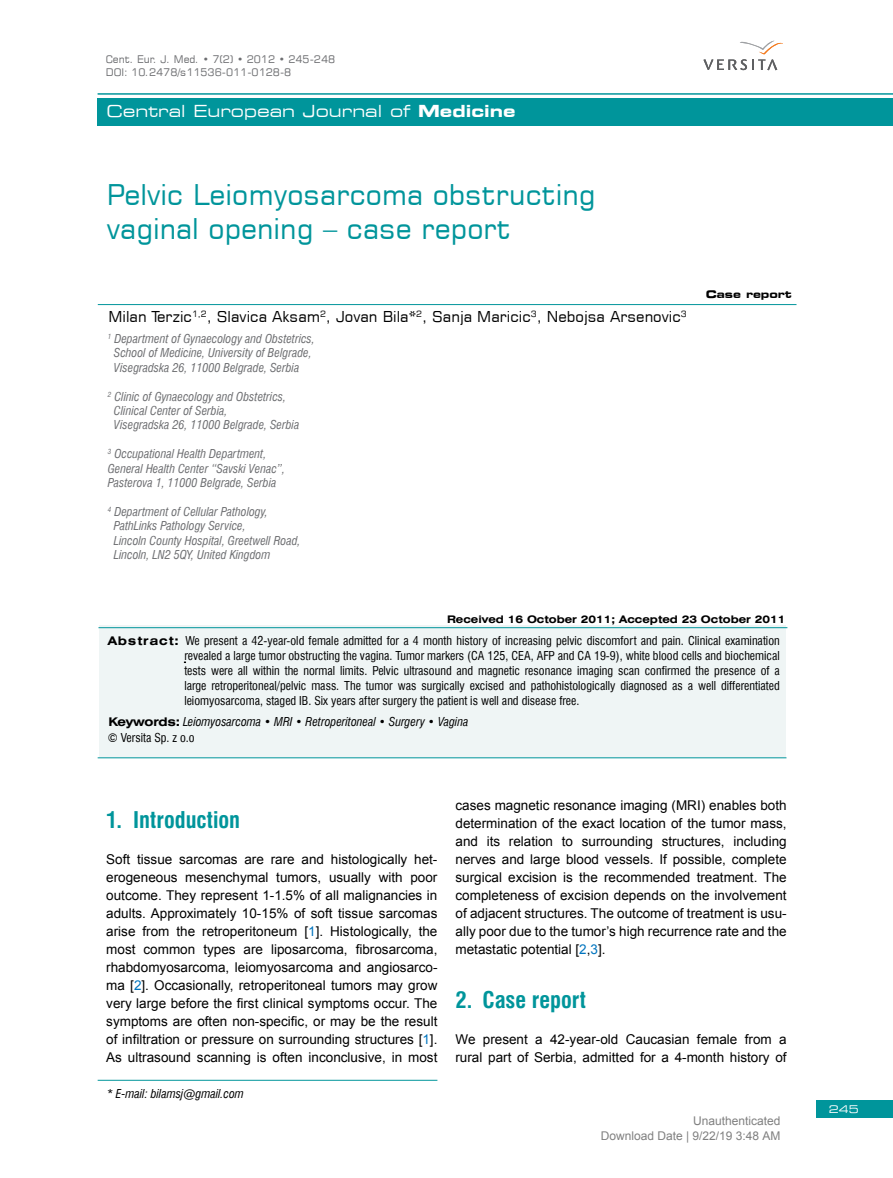
<style>
.page{position:relative;width:893px;height:1178px;background:#fff}
.page>*{position:absolute;margin:0;border:0;box-sizing:border-box;transform-origin:0 0}
.t1{font:28.5px/34.2px "Square 721 EU";color:#00959b}
.t2{font:700 22.5px "Swis 721 Cn EU";color:#00959b}
.t3{font:16.5px "Square 721 Ex EU";color:#fff}
.t4{font:15px "Square 721 EU";color:#000}
.t5{font:13.5px/18px "Arial";color:#000;text-align:justify}
.t6{font:12px/15px "Swis 721 Cn EU";color:#000;text-align:justify}
.t7{font:italic 12px/14.4px "Swis 721 Cn EU";color:#6d6e71}
.t8{font:italic 12px "Swis 721 Cn EU";color:#000}
.t9{font:12px/15px "Arial";color:#808080;text-align:right}
.t10{font:10.5px/12.6px "Square 721 EU";color:#6d6e71}
.t11{font:700 10.5px "Swis 721 Ex EU";color:#000}
.t12{font:700 10.5px "Square 721 Ex EU";color:#000}
.t13{font:10.5px "Square 721 Ex EU";color:#fff}
.s1{font-weight:700}
.s2{font-family:"Swis 721 Ex EU";font-weight:700}
.s3{font-family:"Swis 721 Ex EU";font-weight:700;font-style:normal}
.s4{color:#0074be}
</style>
<div class="page">
<div style="left:98px;top:98px;width:795px;height:28px;background:#00959b"></div>
<div style="left:816px;top:1100px;width:77px;height:17px;background:#00959b"></div>
<hr style="left:98px;top:1080px;width:339px;height:1px;background:#00959b">
<div style="left:99px;top:626px;width:686px;height:132px;background:#eff5f5"></div>
<hr style="left:98px;top:627px;width:689px;height:1px;background:#00959b">
<hr style="left:98px;top:757px;width:688px;height:1px;background:#00959b">
<hr style="left:98px;top:304px;width:698px;height:1px;background:#00959b">
<hr style="left:98px;top:94px;width:795px;height:1px;background:#00959b">
<svg style="left:703px;top:41px;width:80px;height:29px"></svg>
<p class="t10" style="left:106px;top:53px;width:231px">Cent. Eur. J. Med. • 7(2) • 2012 • 245-248<br>DOI: 10.2478/s11536-011-0128-8</p>
<p class="t3" style="left:107px;top:102px;width:411px">Central European Journal of <span class="s1">Medicine</span></p>
<h1 class="t1" style="left:107px;top:177px;width:490px">Pelvic Leiomyosarcoma obstructing vaginal opening – case report</h1>
<p class="t4" style="left:108px;top:307px;width:580px">Milan Terzic<sup>1,2</sup>, Slavica Aksam<sup>2</sup>, Jovan Bila*<sup>2</sup>, Sanja Maricic<sup>3</sup>, Nebojsa Arsenovic<sup>3</sup></p>
<p class="t7" style="left:114px;top:332px;width:202px;text-indent:-6px"><sup>1</sup> Department of Gynaecology and Obstetrics,<br>School of Medicine, University of Belgrade,<br>Visegradska 26, 11000 Belgrade, Serbia</p>
<p class="t7" style="left:114px;top:389px;width:187px;text-indent:-6px"><sup>2</sup> Clinic of Gynaecology and Obstetrics,<br>Clinical Center of Serbia,<br>Visegradska 26, 11000 Belgrade, Serbia</p>
<p class="t7" style="left:108px;top:447px;width:179px"><sup>3</sup> Occupational Health Department,<br>General Health Center “Savski Venac”,<br>Pasterova 1, 11000 Belgrade, Serbia</p>
<p class="t7" style="left:114px;top:505px;width:188px;text-indent:-6px"><sup>4</sup> Department of Cellular Pathology, PathLinks Pathology Service,<br>Lincoln County Hospital, Greetwell Road, Lincoln, LN2 5QY, United Kingdom</p>
<p class="t12" style="left:706px;top:288px;width:87px">Case report</p>
<p class="t11" style="left:447px;top:613px;width:340px">Received 16 October 2011; Accepted 23 October 2011</p>
<p class="t6" style="left:184px;top:633px;width:597px;text-indent:-77px"><span class="s2">Abstract:</span> We present a 42-year-old female admitted for a 4 month history of increasing pelvic discomfort and pain. Clinical examination revealed a large tumor obstructing the vagina. Tumor markers (CA 125, CEA, AFP and CA 19-9), white blood cells and biochemical tests were all within the normal limits. Pelvic ultrasound and magnetic resonance imaging scan confirmed the presence of a large retroperitoneal/pelvic mass. The tumor was surgically excised and pathohistologically diagnosed as a well differentiated leiomyosarcoma, staged IB. Six years after surgery the patient is well and disease free.</p>
<p class="t6" style="left:108px;top:730px;width:88px">© Versita Sp. z o.o</p>
<p class="t8" style="left:108px;top:714px;width:362px"><span class="s3">Keywords:</span> Leiomyosarcoma • MRI • Retroperitoneal • Surgery • Vagina</p>
<h2 class="t2" style="left:106px;top:806px;width:135px">1. Introduction</h2>
<p class="t5" style="left:106px;top:850px;width:333px">Soft tissue sarcomas are rare and histologically het&shy;erogeneous mesenchymal tumors, usually with poor outcome. They represent 1-1.5% of all malignancies in adults. Approximately 10-15% of soft tissue sarcomas arise from the retroperitoneum [<span class="s4">1</span>]. Histologically, the most common types are liposarcoma, fibrosarcoma, rhabdomyosarcoma, leiomyosarcoma and angiosarco&shy;ma [<span class="s4">2</span>]. Occasionally, retroperitoneal tumors may grow very large before the first clinical symptoms occur. The symptoms are often non-specific, or may be the result of infiltration or pressure on surrounding structures [<span class="s4">1</span>].<br>As ultrasound scanning is often inconclusive, in most</p>
<p class="t8" style="left:107px;top:1086px;width:139px">* E-mail: bilamsj@gmail.com</p>
<p class="t5" style="left:455px;top:796px;width:333px">cases magnetic resonance imaging (MRI) enables both determination of the exact location of the tumor mass, and its relation to surrounding structures, including nerves and large blood vessels. If possible, complete surgical excision is the recommended treatment. The completeness of excision depends on the involvement of adjacent structures. The outcome of treatment is usu&shy;ally poor due to the tumor’s high recurrence rate and the metastatic potential [<span class="s4">2</span>,<span class="s4">3</span>].</p>
<h2 class="t2" style="left:455px;top:986px;width:132px">2. Case report</h2>
<p class="t5" style="left:455px;top:1030px;width:333px">We present a 42-year-old Caucasian female from a rural part of Serbia, admitted for a 4-month history of</p>
<p class="t9" style="left:601px;top:1115px;width:181px">Unauthenticated<br>Download Date | 9/22/19 3:48 AM</p>
<p class="t13" style="left:829px;top:1102px;width:31px">245</p>
</div>
